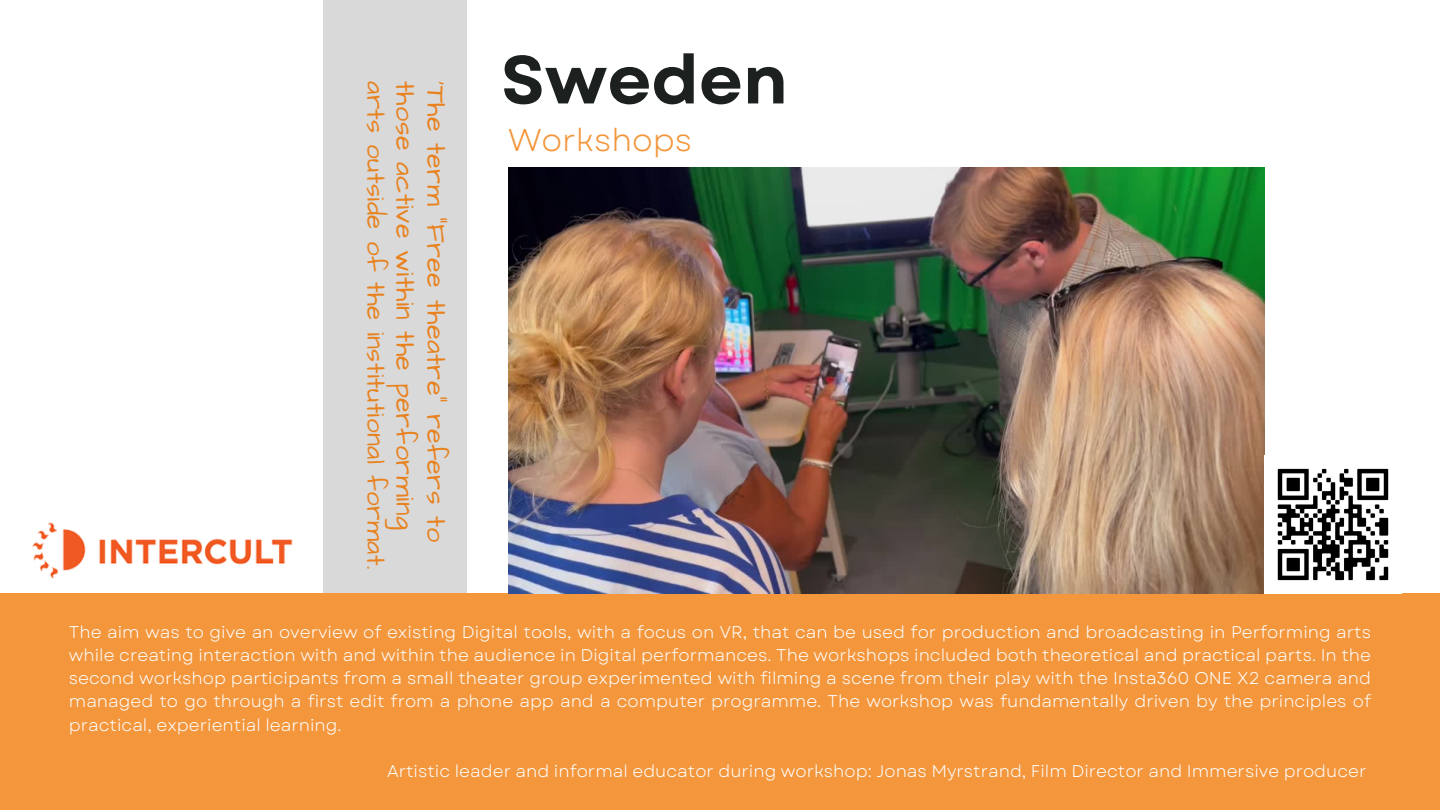
<style>
.page{position:relative;width:1440px;height:810px;background:#fff}
.page>*{position:absolute;margin:0;border:0;box-sizing:border-box;transform-origin:0 0}
.t1{font:700 67.7px "Garet";color:#1c2120}
.t2{font:31.4px "Garet";color:#f3963c}
.t3{font:27px/30.8px "Architects Daughter";letter-spacing:.015em;color:#e8821f}
.t4{font:26px "Architects Daughter";letter-spacing:.015em;color:#e8821f}
.t5{font:17px/23.2px "Garet";color:#fefefe;text-align:justify}
</style>
<div class="page">
<div style="left:324px;top:0;width:143px;height:810px;background:#d9d9d9"></div>
<div style="left:0;top:593px;width:1440px;height:217px;background:#f3963c"></div>
<img style="left:32px;top:522px;width:261px;height:57px">
<img style="left:508px;top:168px;width:757px;height:425px">
<img style="left:1264px;top:456px;width:125px;height:137px">
<p class="t3" style="left:451px;top:81px;width:463px;rotate:90deg">‘The term "Free theatre" refers to those active within the performing</p>
<p class="t4" style="left:393px;top:81px;width:490px;rotate:90deg">arts outside of the institutional format.</p>
<p class="t1" style="left:501px;top:31px;width:288px">Sweden</p>
<p class="t2" style="left:508px;top:117px;width:186px">Workshops</p>
<p class="t5" style="left:69px;top:620px;width:1304px">The aim was to give an overview of existing Digital tools, with a focus on VR, that can be used for production and broadcasting in Performing arts while creating interaction with and within the audience in Digital performances. The workshops included both theoretical and practical parts. In the second workshop participants from a small theater group experimented with filming a scene from their play with the Insta360 ONE X2 camera and managed to go through a first edit from a phone app and a computer programme. The workshop was fundamentally driven by the principles of practical, experiential learning.</p>
<p class="t5" style="left:387px;top:760px;width:981px">Artistic leader and informal educator during workshop: Jonas Myrstrand, Film Director and Immersive producer</p>
</div>
